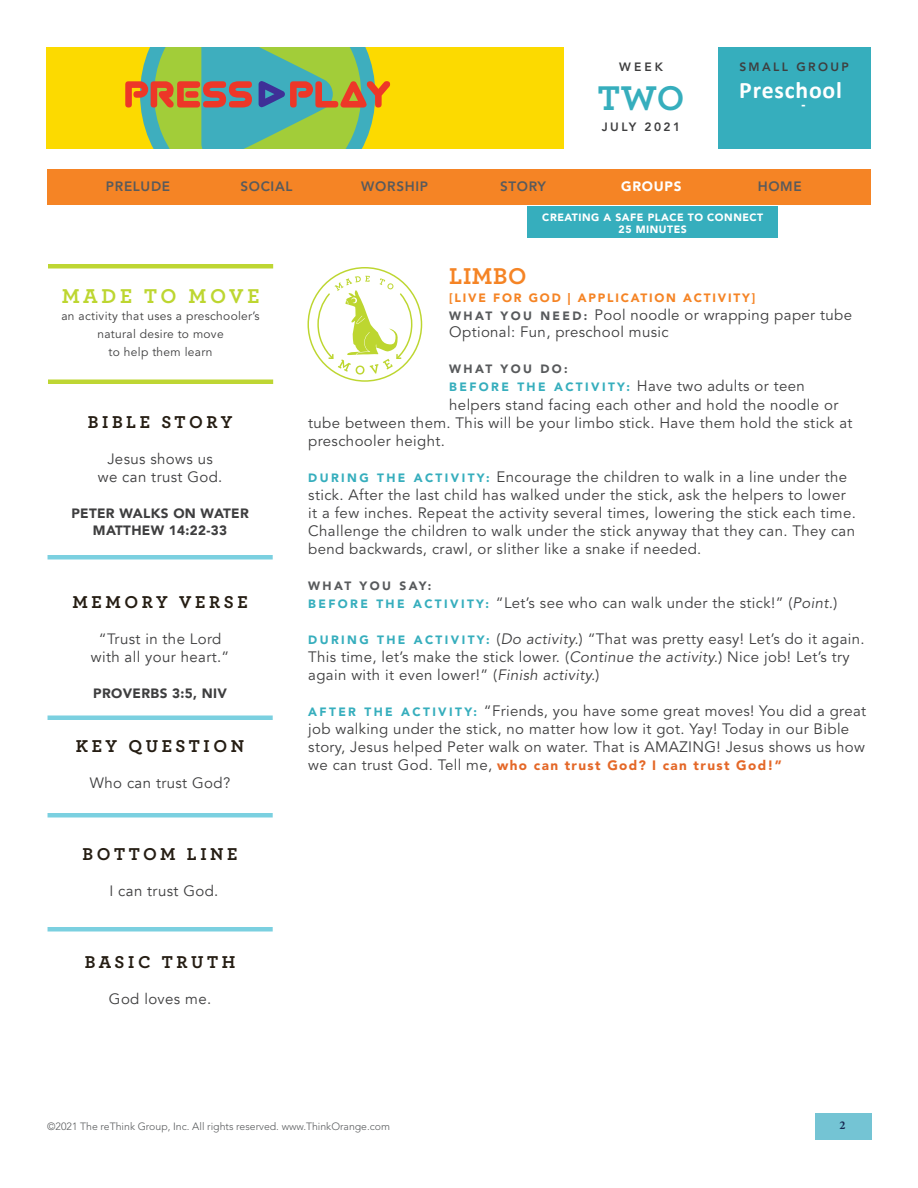
<style>
.page{position:relative;width:918px;height:1188px;background:#fff}
.page>*{position:absolute;margin:0;border:0;box-sizing:border-box;transform-origin:0 0}
.t1{font:700 36px "Archer Pro";color:#36aebd}
.t2{font:700 24px "Archer Pro";letter-spacing:.025em;color:#f58425}
.t3{font:700 23.7px "Calibri";letter-spacing:.03em;color:#fff}
.t4{font:700 21px "Archer Pro";letter-spacing:.165em;color:#bdd630}
.t5{font:700 18px "Archer Pro";letter-spacing:.2em;color:#251d13}
.t6{font:15px/18px "Avenir LT Std";letter-spacing:.025em;color:#3e3e3f}
.t7{font:15px/18px "Avenir";letter-spacing:.025em;color:#3e3e3f;text-align:center}
.t8{font:900 13.5px "Avenir LT Std";letter-spacing:.1em;color:#e46828}
.t9{font:900 13.5px/18px "Avenir";letter-spacing:.025em;color:#3e3e3f;text-align:center}
.t10{font:800 13.5px "Avenir LT Std";letter-spacing:.05em;color:#585a5c}
.t11{font:900 13.5px "Avenir LT Std";letter-spacing:.05em;color:#fff}
.t12{font:12px/18px "Avenir LT Std";letter-spacing:.025em;color:#3e3e3f;text-align:center}
.t13{font:900 12px "Avenir LT Std";letter-spacing:.15em;color:#f58425}
.t14{font:800 12px "Avenir LT Std";letter-spacing:.2em;color:#3e3e3f}
.t15{font:900 12px "Avenir LT Std";letter-spacing:.2em;color:#585a5c}
.t16{font:700 12px "Minion Pro";color:#172953}
.t17{font:300 10.5px "Avenir LT Std";color:#585a5c}
.t18{font:900 10.5px/12px "Avenir LT Std";letter-spacing:.05em;color:#fff;text-align:center}
.s1{font-weight:900;font-size:12px;color:#585a5c}
.s2{font-weight:900;font-size:12px;color:#36aebd}
.s3{font-style:italic}
.s4{font-weight:400;font-size:15px;color:#3e3e3f}
</style>
<div class="page">
<div style="left:46px;top:47px;width:612px;height:102px;background:#fcda00"></div>
<svg style="left:125px;top:47px;width:265px;height:102px;background:#8dac66"></svg>
<div style="left:717px;top:47px;width:154px;height:102px;background:#36aebd"></div>
<div style="left:564px;top:44px;width:153px;height:108px;background:#fff"></div>
<div style="left:48px;top:555px;width:225px;height:5px;background:#7bd0e0"></div>
<hr style="left:48px;top:716px;width:225px;height:4px;background:#7bd0e0">
<div style="left:48px;top:813px;width:225px;height:5px;background:#7bd0e0"></div>
<div style="left:48px;top:927px;width:225px;height:5px;background:#7bd0e0"></div>
<div style="left:815px;top:1113px;width:57px;height:27px;background:#74c4d4"></div>
<svg style="left:308px;top:267px;width:114px;height:115px"></svg>
<hr style="left:48px;top:380px;width:225px;height:4px;background:#bed633">
<hr style="left:48px;top:264px;width:225px;height:4px;background:#bed633">
<div style="left:47px;top:170px;width:824px;height:36px;background:#f58425"></div>
<div style="left:527px;top:206px;width:251px;height:32px;background:#36aebd"></div>
<p class="t14" style="left:619px;top:59px;width:45px">WEEK</p>
<h1 class="t1" style="left:598px;top:69px;width:88px">TWO</h1>
<p class="t14" style="left:602px;top:120px;width:80px">JULY 2021</p>
<p class="t14" style="left:739px;top:59px;width:111px">SMALL GROUP</p>
<h3 class="t3" style="left:739px;top:74px;width:104px">Preschool</h3>
<p class="t11" style="left:802px;top:96px;width:5px">-</p>
<p class="t10" style="left:106px;top:178px;width:66px">PRELUDE</p>
<p class="t10" style="left:240px;top:178px;width:54px">SOCIAL</p>
<p class="t10" style="left:361px;top:178px;width:68px">WORSHIP</p>
<p class="t10" style="left:500px;top:178px;width:47px">STORY</p>
<p class="t11" style="left:621px;top:178px;width:62px">GROUPS</p>
<p class="t10" style="left:758px;top:178px;width:46px">HOME</p>
<p class="t18" style="left:542px;top:211px;width:223px">CREATING A SAFE PLACE TO CONNECT<br>25 MINUTES</p>
<p class="t2" style="left:449px;top:257px;width:79px">LIMBO</p>
<p class="t13" style="left:449px;top:290px;width:308px">[LIVE FOR GOD | APPLICATION ACTIVITY]</p>
<p class="t6" style="left:449px;top:306px;width:404px;line-height:17.5px"><span class="s1">W H AT Y O U N E E D :</span> Pool noodle or wrapping paper tube<br>Optional: Fun, preschool music</p>
<p class="t15" style="left:449px;top:362px;width:120px">WHAT YOU DO:</p>
<p class="t6" style="left:449px;top:377px;width:357px"><span class="s2">BEFORE THE ACTIVITY:</span> Have two adults or teen</p>
<p class="t6" style="left:449px;top:396px;width:391px">helpers stand facing each other and hold the noodle or</p>
<p class="t6" style="left:308px;top:414px;width:546px">tube between them. This will be your limbo stick. Have them hold the stick at</p>
<p class="t6" style="left:308px;top:432px;width:138px">preschooler height.</p>
<p class="t6" style="left:308px;top:468px;width:549px"><span class="s2">D U R I N G T H E A C T I V I TY:</span> Encourage the children to walk in a line under the stick. After the last child has walked under the stick, ask the helpers to lower it a few inches. Repeat the activity several times, lowering the stick each time.<br>Challenge the children to walk under the stick anyway that they can. They can bend backwards, crawl, or slither like a snake if needed.</p>
<p class="t15" style="left:308px;top:578px;width:125px">WHAT YOU SAY:</p>
<p class="t6" style="left:308px;top:594px;width:531px"><span class="s2">B E F O R E T H E A C T I V I T Y:</span> “Let’s see who can walk under the stick!” (<span class="s3">Point.</span>)</p>
<p class="t6" style="left:308px;top:630px;width:558px"><span class="s2">D U R I N G T H E A C T I V I T Y:</span> (<span class="s3">Do activity.</span>) “That was pretty easy! Let’s do it again.<br>This time, let’s make the stick lower. (<span class="s3">Continue the activity.</span>) Nice job! Let’s try again with it even lower!” (<span class="s3">Finish activity.</span>)</p>
<p class="t6" style="left:308px;top:702px;width:559px"><span class="s2">A F T E R T H E A C T I V I T Y:</span> “Friends, you have some great moves! You did a great job walking under the stick, no matter how low it got. Yay! Today in our Bible story, Jesus helped Peter walk on water. That is AMAZING! Jesus shows us how</p>
<p class="t8" style="left:308px;top:757px;width:475px"><span class="s4">we can trust God. Tell me,</span> who can trust God? I can trust God!”</p>
<h3 class="t4" style="left:62px;top:279px;width:199px">MADE TO MOVE</h3>
<p class="t12" style="left:61px;top:307px;width:200px">an activity that uses a preschooler’s natural desire to move<br>to help them learn</p>
<p class="t5" style="left:88px;top:407px;width:146px">BIBLE STORY</p>
<p class="t7" style="left:98px;top:450px;width:126px">Jesus shows us we can trust God.</p>
<p class="t9" style="left:71px;top:503px;width:179px">PETER WALKS ON WATER<br>MATTHEW 14:22-33</p>
<p class="t5" style="left:72px;top:587px;width:177px">MEMORY VERSE</p>
<p class="t7" style="left:91px;top:630px;width:140px">“Trust in the Lord with all your heart.”</p>
<p class="t9" style="left:93px;top:683px;width:135px">PROVERBS 3:5, NIV</p>
<p class="t5" style="left:76px;top:731px;width:170px">KEY QUESTION</p>
<p class="t7" style="left:90px;top:774px;width:142px">Who can trust God?</p>
<p class="t5" style="left:83px;top:839px;width:156px">BOTTOM LINE</p>
<p class="t7" style="left:109px;top:882px;width:111px">I can trust God.</p>
<p class="t5" style="left:85px;top:947px;width:152px">BASIC TRUTH</p>
<p class="t7" style="left:109px;top:990px;width:104px">God loves me.</p>
<p class="t17" style="left:47px;top:1120px;width:344px">©2021 The reThink Group, Inc. All rights reserved. www.ThinkOrange.com</p>
<p class="t16" style="left:840px;top:1116px;width:7px">2</p>
</div>
